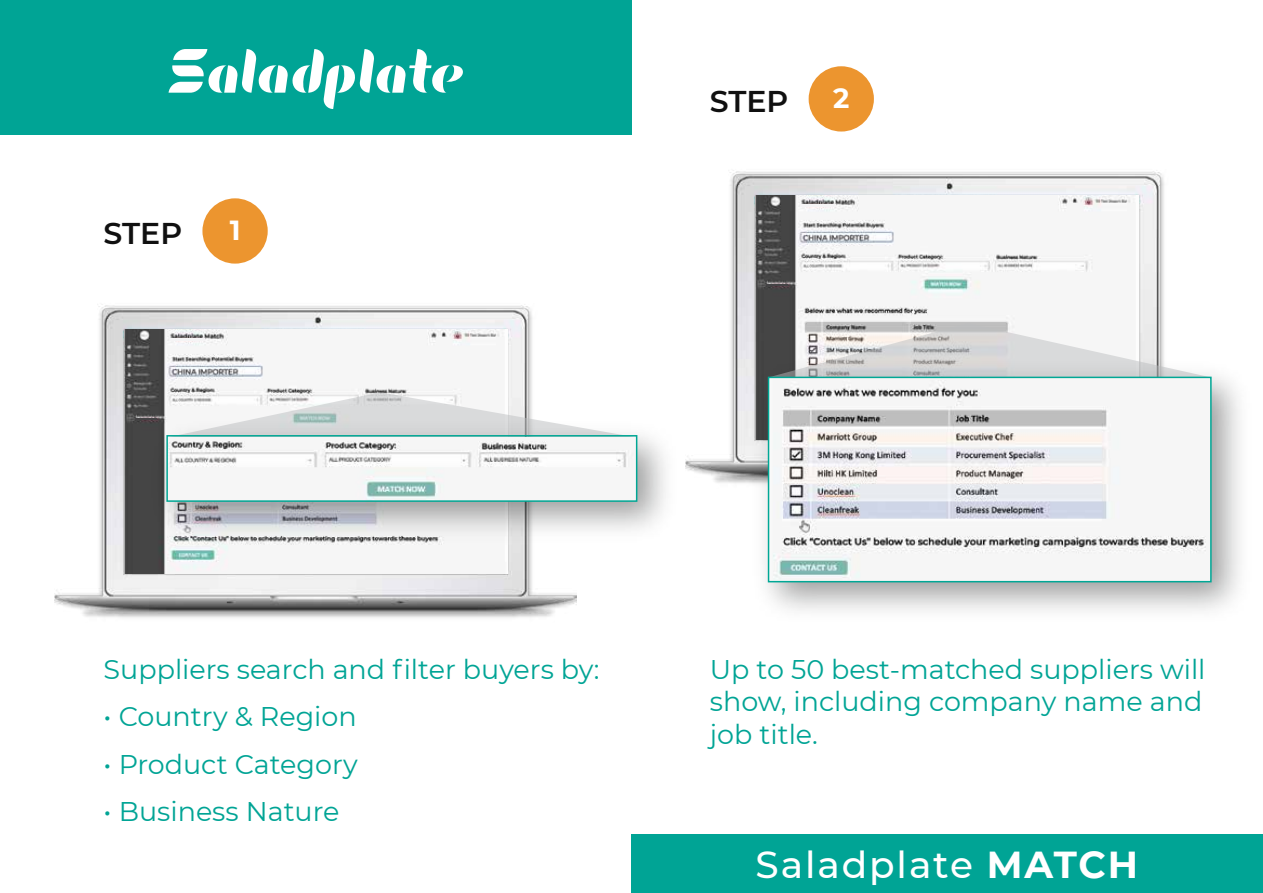
<style>
.page{position:relative;width:1263px;height:893px;background:#fff}
.page>*{position:absolute;margin:0;border:0;box-sizing:border-box;transform-origin:0 0}
.t1{font:500 37.5px "Montserrat";letter-spacing:.05em;color:#fff}
.t2{font:600 30px "Montserrat";color:#101010}
.t3{font:700 27.6px "Montserrat";color:#fff}
.t4{font:27px/32.4px "Montserrat";color:#00a495;text-align:justify}
.s1{font-weight:700}
</style>
<div class="page">
<div style="left:631px;top:834px;width:632px;height:59px;background:#00a495"></div>
<div style="left:0;top:0;width:631px;height:135px;background:#00a495"></div>
<svg style="left:169px;top:49px;width:294px;height:60px"></svg>
<img style="left:55px;top:304px;width:522px;height:314px">
<img style="left:124px;top:329px;width:383px;height:244px">
<hr style="left:169px;top:338px;width:36px;height:2px;background:#f5f4f5">
<hr style="left:135px;top:418px;width:22px;height:2px;background:#444345">
<div style="left:202px;top:198px;width:66px;height:66px;background:#ec952f;border-radius:50%"></div>
<svg style="left:167px;top:392px;width:410px;height:20px;fill:#f5f5f5"></svg>
<img style="left:142px;top:412px;width:544px;height:140px">
<img style="left:169px;top:438px;width:465px;height:61px">
<div style="left:166px;top:435px;width:471px;height:67px;border:2px solid #00a795"></div>
<img style="left:686px;top:66px;width:478px;height:417px">
<img style="left:756px;top:196px;width:383px;height:155px">
<hr style="left:800px;top:205px;width:36px;height:2px;background:#f5f4f5">
<hr style="left:766px;top:284px;width:22px;height:2px;background:#444345">
<svg style="left:768px;top:323px;width:396px;height:28px"></svg>
<img style="left:743px;top:351px;width:497px;height:260px">
<img style="left:771px;top:380px;width:437px;height:199px">
<div style="left:768px;top:377px;width:443px;height:205px;border:2px solid #00a795"></div>
<p class="t2" style="left:104px;top:212px;width:80px">STEP</p>
<p class="t3" style="left:230px;top:210px;width:12px">1</p>
<p class="t2" style="left:710px;top:80px;width:80px">STEP</p>
<p class="t3" style="left:833px;top:78px;width:18px">2</p>
<p class="t4" style="left:104px;top:652px;width:497px">Suppliers search and filter buyers by:</p>
<p class="t4" style="left:104px;top:699px;width:255px">• Country &amp; Region</p>
<p class="t4" style="left:104px;top:747px;width:256px">• Product Category</p>
<p class="t4" style="left:104px;top:794px;width:237px">• Business Nature</p>
<p class="t4" style="left:710px;top:652px;width:497px">Up to 50 best-matched suppliers will show, including company name and job title.</p>
<h1 class="t1" style="left:755px;top:838px;width:384px">Saladplate <span class="s1">MATCH</span></h1>
</div>
